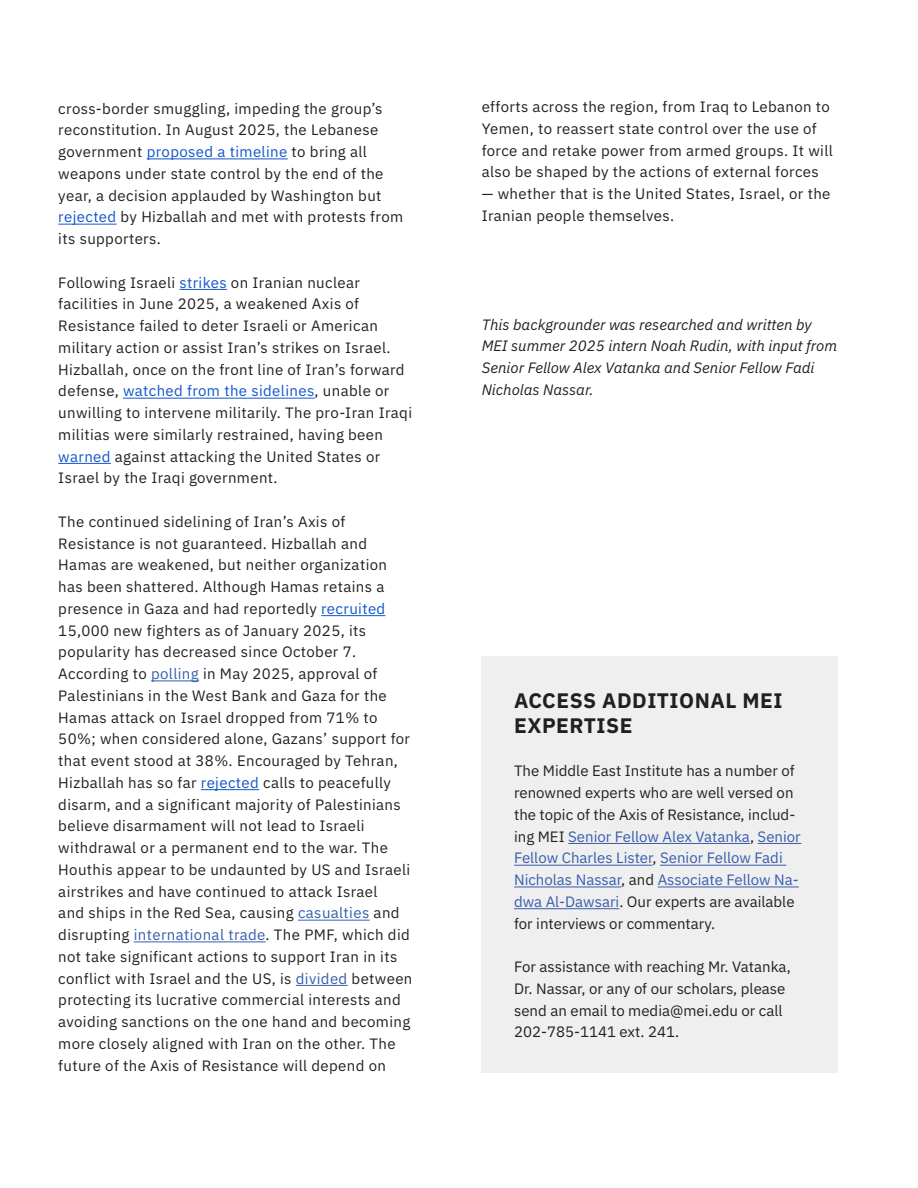
<style>
.page{position:relative;width:918px;height:1188px;background:#fff}
.page>*{position:absolute;margin:0;border:0;box-sizing:border-box;transform-origin:0 0}
.t1{font:700 21px/25.2px "IBM Plex Sans";letter-spacing:.025em;color:#231f20}
.t2{font:15px/21.8px "IBM Plex Sans";letter-spacing:.025em;color:#231f20}
.t3{font:15px/21.8px "IBM Plex Sans";color:#231f20}
.t4{font:italic 15px/21.8px "IBM Plex Sans";color:#231f20}
.s1{color:#15c}
.s2{color:#365dad}
</style>
<div class="page">
<hr style="left:147px;top:158px;width:141px;height:1px;background:#15c">
<hr style="left:58px;top:224px;width:59px;height:1px;background:#15c">
<hr style="left:180px;top:289px;width:47px;height:1px;background:#15c">
<hr style="left:123px;top:398px;width:192px;height:1px;background:#15c">
<hr style="left:58px;top:463px;width:53px;height:1px;background:#15c">
<hr style="left:321px;top:615px;width:64px;height:1px;background:#15c">
<hr style="left:151px;top:680px;width:48px;height:1px;background:#365dad">
<hr style="left:201px;top:789px;width:58px;height:1px;background:#15c">
<hr style="left:298px;top:920px;width:72px;height:1px;background:#365dad">
<hr style="left:134px;top:941px;width:132px;height:1px;background:#365dad">
<hr style="left:296px;top:985px;width:52px;height:1px;background:#365dad">
<div style="left:482px;top:656px;width:356px;height:417px;background:#efefef"></div>
<hr style="left:568px;top:843px;width:182px;height:1px;background:#365dad">
<hr style="left:758px;top:843px;width:43px;height:1px;background:#365dad">
<hr style="left:514px;top:865px;width:139px;height:1px;background:#365dad">
<hr style="left:660px;top:865px;width:126px;height:1px;background:#365dad">
<hr style="left:514px;top:887px;width:107px;height:1px;background:#365dad">
<hr style="left:658px;top:887px;width:141px;height:1px;background:#365dad">
<hr style="left:514px;top:908px;width:105px;height:1px;background:#365dad">
<p class="t2" style="left:58px;top:96px;width:346px">cross-border smuggling, impeding the group’s reconstitution. In August 2025, the Lebanese government <span class="s1">proposed a timeline</span> to bring all weapons under state control by the end of the year, a decision applauded by Washington but <span class="s1">rejected</span> by Hizballah and met with protests from its supporters.</p>
<p class="t2" style="left:58px;top:270px;width:355px">Following Israeli <span class="s1">strikes</span> on Iranian nuclear facilities in June 2025, a weakened Axis of Resistance failed to deter Israeli or American military action or assist Iran’s strikes on Israel.<br>Hizballah, once on the front line of Iran’s forward defense, <span class="s1">watched from the sidelines</span>, unable or unwilling to intervene militarily. The pro-Iran Iraqi militias were similarly restrained, having been <span class="s1">warned</span> against attacking the United States or Israel by the Iraqi government.</p>
<p class="t2" style="left:58px;top:509px;width:356px">The continued sidelining of Iran’s Axis of Resistance is not guaranteed. Hizballah and Hamas are weakened, but neither organization has been shattered. Although Hamas retains a presence in Gaza and had reportedly <span class="s1">recruited </span>15,000 new fighters as of January 2025, its popularity has decreased since October 7.<br>According to <span class="s2">polling</span> in May 2025, approval of Palestinians in the West Bank and Gaza for the Hamas attack on Israel dropped from 71% to 50%; when considered alone, Gazans’ support for that event stood at 38%. Encouraged by Tehran, Hizballah has so far <span class="s1">rejected</span> calls to peacefully disarm, and a significant majority of Palestinians believe disarmament will not lead to Israeli withdrawal or a permanent end to the war. The Houthis appear to be undaunted by US and Israeli airstrikes and have continued to attack Israel<br>and ships in the Red Sea, causing <span class="s2">casualties</span> and disrupting <span class="s2">international trade</span>. The PMF, which did not take significant actions to support Iran in its conflict with Israel and the US, is <span class="s2">divided</span> between protecting its lucrative commercial interests and avoiding sanctions on the one hand and becoming more closely aligned with Iran on the other. The future of the Axis of Resistance will depend on</p>
<p class="t2" style="left:482px;top:95px;width:353px">efforts across the region, from Iraq to Lebanon to Yemen, to reassert state control over the use of force and retake power from armed groups. It will also be shaped by the actions of external forces</p>
<p class="t2" style="left:482px;top:182px;width:350px">— whether that is the United States, Israel, or the<br>Iranian people themselves.</p>
<p class="t4" style="left:482px;top:312px;width:357px">This backgrounder was researched and written by MEI summer 2025 intern Noah Rudin, with input from Senior Fellow Alex Vatanka and Senior Fellow Fadi Nicholas Nassar.</p>
<p class="t1" style="left:514px;top:686px;width:270px">ACCESS ADDITIONAL MEI<br>EXPERTISE</p>
<p class="t3" style="left:514px;top:759px;width:288px">The Middle East Institute has a number of renowned experts who are well versed on the topic of the Axis of Resistance, includ&shy;ing MEI <span class="s2">Senior Fellow Alex Vatanka</span>, <span class="s2">Senior Fellow Charles Lister</span>, <span class="s2">Senior Fellow Fadi Nicholas Nassar</span>, and <span class="s2">Associate Fellow Na&shy;dwa Al-Dawsari</span>. Our experts are available for interviews or commentary.</p>
<p class="t3" style="left:514px;top:955px;width:278px">For assistance with reaching Mr. Vatanka, Dr. Nassar, or any of our scholars, please send an email to media@mei.edu or call 202-785-1141 ext. 241.</p>
</div>
